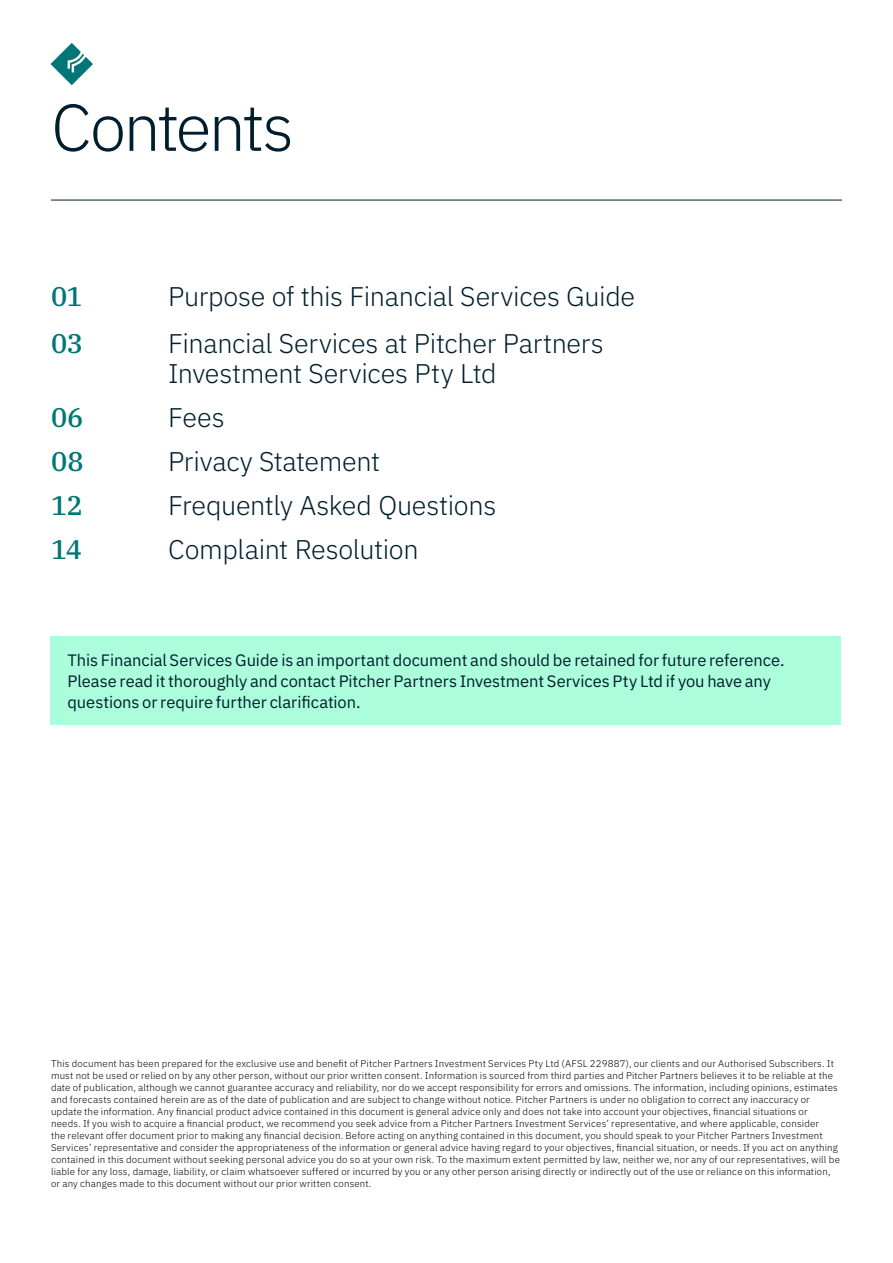
<style>
.page{position:relative;width:893px;height:1263px;background:#fff}
.page>*{position:absolute;margin:0;border:0;box-sizing:border-box;transform-origin:0 0}
.t1{font:300 66px "IBM Plex Sans";letter-spacing:-.045em;color:#001e2d}
.t2{font:300 27px/30px "IBM Plex Sans";letter-spacing:-.01em;color:#001e2d}
.t3{font:500 27px "IBM Plex Serif";letter-spacing:-.01em;color:#007676}
.t4{font:16.5px/21px "IBM Plex Sans";letter-spacing:-.005em;color:#001e2d}
.t5{font:300 9.75px/12px "IBM Plex Sans";letter-spacing:.015em;color:#000}
</style>
<div class="page">
<div style="left:50px;top:636px;width:791px;height:89px;background:#acfddb"></div>
<svg style="left:50px;top:43px;width:43px;height:42px"></svg>
<hr style="left:51px;top:200px;width:791px;height:1px;background:#001e2d">
<h1 class="t1" style="left:51px;top:78px;width:244px">Contents</h1>
<h2 class="t3" style="left:51px;top:276px;width:33px">01</h2>
<h2 class="t2" style="left:168px;top:279px;width:469px">Purpose of this Financial Services Guide</h2>
<h2 class="t3" style="left:51px;top:323px;width:34px">03</h2>
<h2 class="t2" style="left:168px;top:326px;width:437px">Financial Services at Pitcher Partners<br>Investment Services Pty Ltd</h2>
<h2 class="t3" style="left:51px;top:397px;width:34px">06</h2>
<h2 class="t2" style="left:168px;top:400px;width:58px">Fees</h2>
<h2 class="t3" style="left:51px;top:441px;width:34px">08</h2>
<h2 class="t2" style="left:168px;top:444px;width:214px">Privacy Statement</h2>
<h2 class="t3" style="left:51px;top:485px;width:34px">12</h2>
<h2 class="t2" style="left:168px;top:488px;width:330px">Frequently Asked Questions</h2>
<h2 class="t3" style="left:51px;top:529px;width:33px">14</h2>
<h2 class="t2" style="left:168px;top:532px;width:252px">Complaint Resolution</h2>
<p class="t4" style="left:68px;top:648px;width:719px">This Financial Services Guide is an important document and should be retained for future reference.<br>Please read it thoroughly and contact Pitcher Partners Investment Services Pty Ltd if you have any questions or require further clarification.</p>
<p class="t5" style="left:51px;top:1057px;width:790px">This document has been prepared for the exclusive use and benefit of Pitcher Partners Investment Services Pty Ltd (AFSL 229887), our clients and our Authorised Subscribers. It must not be used or relied on by any other person, without our prior written consent. Information is sourced from third parties and Pitcher Partners believes it to be reliable at the date of publication, although we cannot guarantee accuracy and reliability, nor do we accept responsibility for errors and omissions. The information, including opinions, estimates and forecasts contained herein are as of the date of publication and are subject to change without notice. Pitcher Partners is under no obligation to correct any inaccuracy or update the information. Any financial product advice contained in this document is general advice only and does not take into account your objectives, financial situations or<br>needs. If you wish to acquire a financial product, we recommend you seek advice from a Pitcher Partners Investment Services’ representative, and where applicable, consider<br>the relevant offer document prior to making any financial decision. Before acting on anything contained in this document, you should speak to your Pitcher Partners Investment Services’ representative and consider the appropriateness of the information or general advice having regard to your objectives, financial situation, or needs. If you act on anything contained in this document without seeking personal advice you do so at your own risk. To the maximum extent permitted by law, neither we, nor any of our representatives, will be liable for any loss, damage, liability, or claim whatsoever suffered or incurred by you or any other person arising directly or indirectly out of the use or reliance on this information, or any changes made to this document without our prior written consent.</p>
</div>
